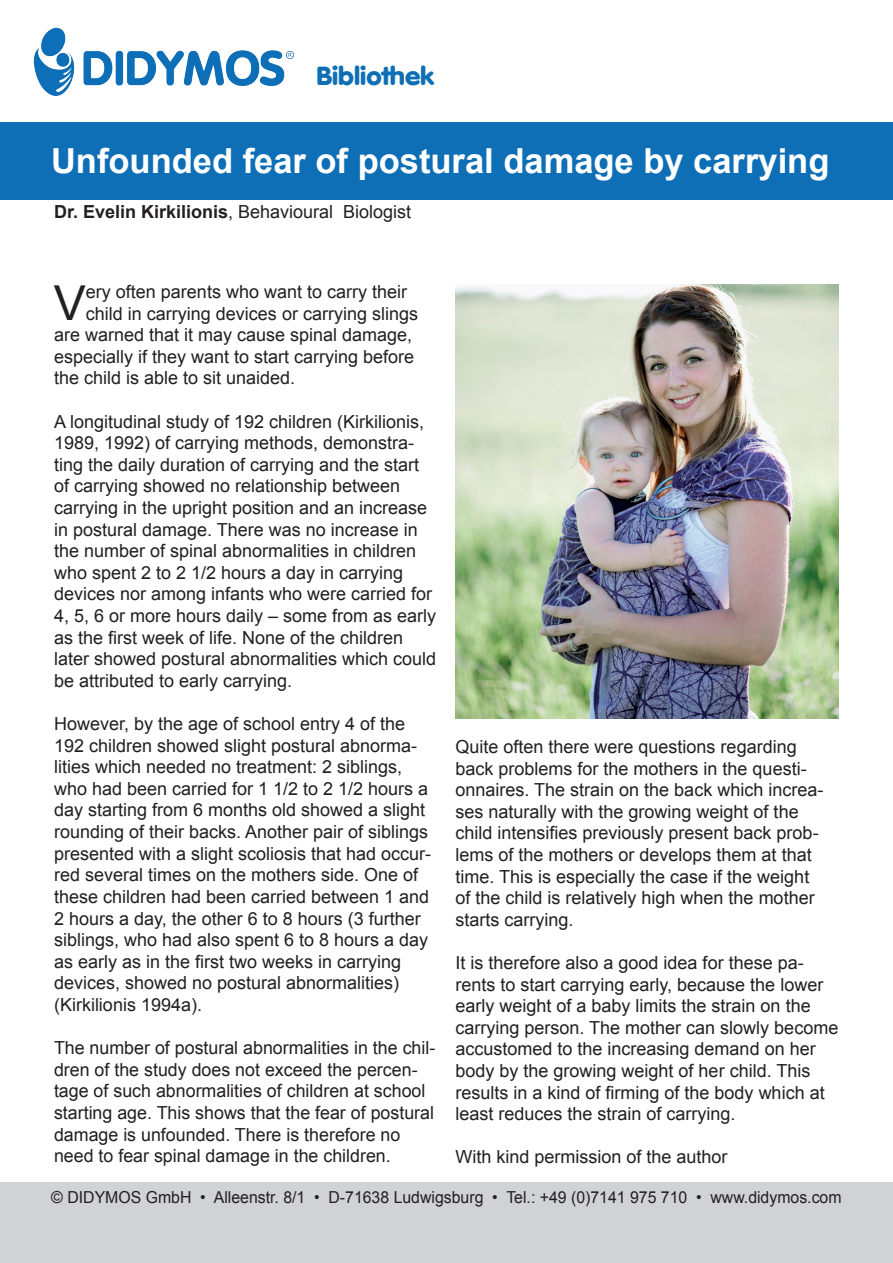
<style>
.page{position:relative;width:893px;height:1263px;background:#fff}
.page>*{position:absolute;margin:0;border:0;box-sizing:border-box;transform-origin:0 0}
.t1{font:48.15px "Arial";color:#231f20}
.t2{font:700 34.5px "Arial";color:#fff}
.t3{font:700 25.5px "Vogue";color:#0f6fb6;scale:1.08 1}
.t4{font:18px/21.6px "Arial";color:#231f20}
.t5{font:16.5px "Arial";color:#231f20;scale:.96 1}
.s1{font-weight:700}
</style>
<div class="page">
<div style="left:0;top:122px;width:893px;height:77px;background:#0e6fb7"></div>
<img style="left:33px;top:27px;width:261px;height:69px">
<div style="left:0;top:1182px;width:893px;height:81px;background:#d1d2d4"></div>
<img style="left:455px;top:285px;width:384px;height:434px">
<h3 class="t3" style="left:316px;top:61px;width:110px">Bibliothek</h3>
<h2 class="t2" style="left:51px;top:137px;width:780px">Unfounded fear of postural damage by carrying</h2>
<p class="t4" style="left:54px;top:201px;width:359px"><span class="s1">Dr. Evelin Kirkilionis</span>, Behavioural Biologist</p>
<h1 class="t1" style="left:54px;top:270px;width:34px">V</h1>
<p class="t4" style="left:86px;top:281px;width:323px">ery often parents who want to carry their</p>
<p class="t4" style="left:86px;top:302px;width:334px">child in carrying devices or carrying slings</p>
<p class="t4" style="left:54px;top:324px;width:360px">are warned that it may cause spinal damage,</p>
<p class="t4" style="left:54px;top:346px;width:362px">especially if they want to start carrying before</p>
<p class="t4" style="left:54px;top:367px;width:243px">the child is able to sit unaided.</p>
<p class="t4" style="left:54px;top:410px;width:384px">A longitudinal study of 192 children (Kirkilionis, 1989, 1992) of carrying methods, demonstra&shy;ting the daily duration of carrying and the start of carrying showed no relationship between carrying in the upright position and an increase in postural damage. There was no increase in the number of spinal abnormalities in children who spent 2 to 2 1/2 hours a day in carrying devices nor among infants who were carried for 4, 5, 6 or more hours daily – some from as early as the first week of life. None of the children later showed postural abnormalities which could be attributed to early carrying.</p>
<p class="t4" style="left:54px;top:713px;width:379px">However, by the age of school entry 4 of the 192 children showed slight postural abnorma&shy;lities which needed no treatment: 2 siblings, who had been carried for 1 1/2 to 2 1/2 hours a day starting from 6 months old showed a slight rounding of their backs. Another pair of siblings presented with a slight scoliosis that had occur&shy;red several times on the mothers side. One of these children had been carried between 1 and 2 hours a day, the other 6 to 8 hours (3 further siblings, who had also spent 6 to 8 hours a day as early as in the first two weeks in carrying devices, showed no postural abnormalities) (Kirkilionis 1994a).</p>
<p class="t4" style="left:54px;top:1037px;width:383px">The number of postural abnormalities in the chil&shy;dren of the study does not exceed the percen&shy;tage of such abnormalities of children at school starting age. This shows that the fear of postural damage is unfounded. There is therefore no need to fear spinal damage in the children.</p>
<p class="t4" style="left:455px;top:736px;width:369px">Quite often there were questions regarding back problems for the mothers in the questi&shy;onnaires. The strain on the back which increa&shy;ses naturally with the growing weight of the child intensifies previously present back prob&shy;lems of the mothers or develops them at that time. This is especially the case if the weight of the child is relatively high when the mother starts carrying.</p>
<p class="t4" style="left:455px;top:952px;width:384px">It is therefore also a good idea for these pa&shy;rents to start carrying early, because the lower early weight of a baby limits the strain on the carrying person. The mother can slowly become accustomed to the increasing demand on her body by the growing weight of her child. This results in a kind of firming of the body which at least reduces the strain of carrying.</p>
<p class="t4" style="left:455px;top:1146px;width:274px">With kind permission of the author</p>
<p class="t5" style="left:51px;top:1185px;width:825px">© DIDYMOS GmbH • Alleenstr. 8/1 • D-71638 Ludwigsburg • Tel.: +49 (0)7141 975 710 • www.didymos.com</p>
</div>
